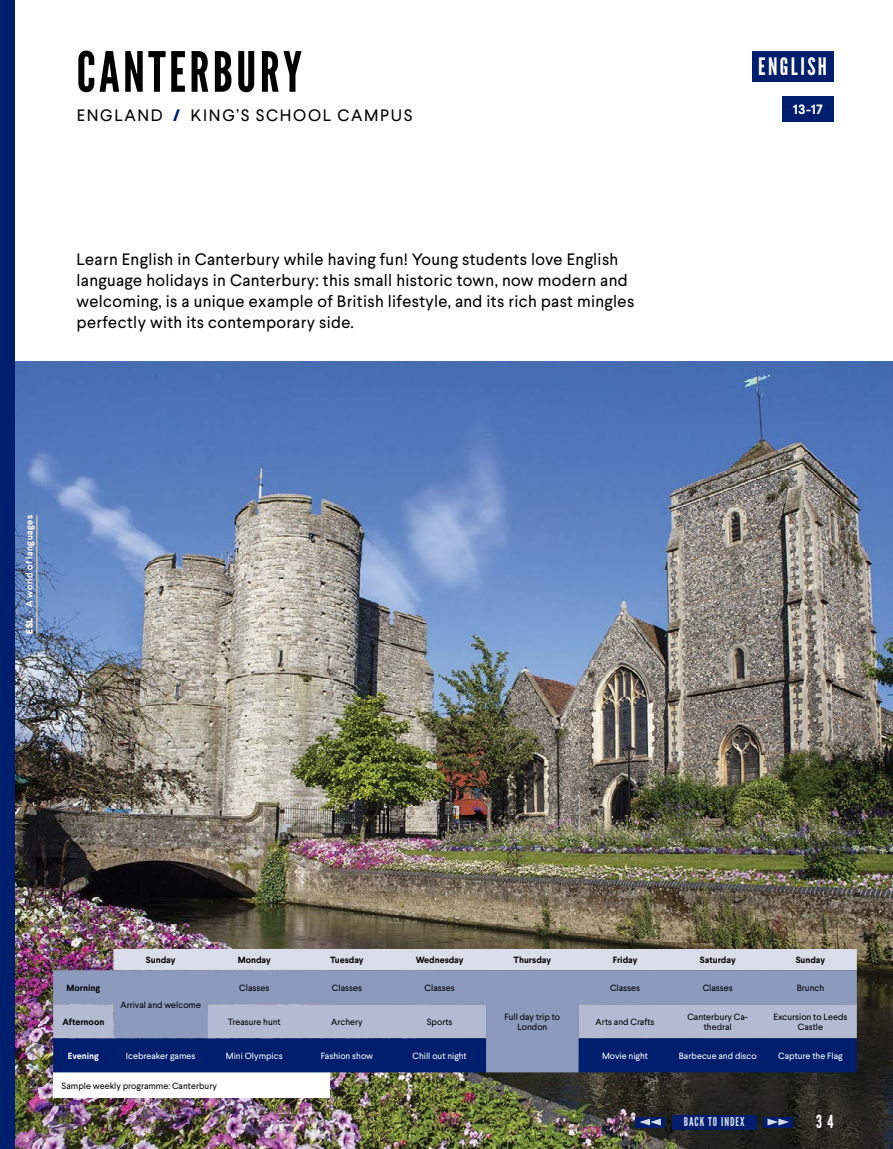
<style>
.page{position:relative;width:893px;height:1149px;background:#fff}
.page>*{position:absolute;margin:0;border:0;box-sizing:border-box;transform-origin:0 0}
.t1{font:55.35px "League Gothic";letter-spacing:.06em;color:#000}
.t2{font:24px "League Gothic";letter-spacing:.1em;color:#fff}
.t3{font:18px "League Gothic";color:#fff}
.t4{font:16.5px/21px "Larsseit";letter-spacing:.02em;color:#000}
.t5{font:16.5px "Larsseit";letter-spacing:.1em;color:#000}
.t6{font:700 13.5px "Larsseit";color:#fff}
.t7{font:12.15px "League Gothic";letter-spacing:.08em;color:#d7dceb}
.t8{font:9px/10.2px "Larsseit";color:#000;text-align:center}
.t9{font:9px "Larsseit";color:#fff}
.t10{font:700 9px "Larsseit";letter-spacing:-.005em;color:#000}
.t11{font:9px "Larsseit";letter-spacing:.045em;color:#fff}
.t12{font:700 9px "Larsseit";letter-spacing:-.005em;color:#fff}
.s1{font-weight:800;color:#001e6e}
.s2{font-weight:700}
</style>
<div class="page">
<img style="left:15px;top:361px;width:878px;height:787px">
<div style="left:782px;top:96px;width:51px;height:25px;background:#001e6e"></div>
<div style="left:764px;top:1116px;width:29px;height:10px;background:#001e6e"></div>
<svg style="left:767px;top:1118px;width:22px;height:7px"></svg>
<div style="left:672px;top:1114px;width:84px;height:14px;background:#001e6e"></div>
<div style="left:635px;top:1116px;width:30px;height:10px;background:#001e6e"></div>
<svg style="left:639px;top:1118px;width:22px;height:7px"></svg>
<div style="left:752px;top:51px;width:81px;height:30px;background:#001e6e"></div>
<div style="left:53px;top:1071px;width:277px;height:26px;background:#fff"></div>
<div style="left:114px;top:948px;width:743px;height:21px;background:#d9dde9"></div>
<div style="left:53px;top:969px;width:804px;height:34px;background:#8c9abe"></div>
<svg style="left:53px;top:1003px;width:804px;height:68px;background:#5f71a3"></svg>
<div style="left:0;top:0;width:15px;height:1148px;background:#001e6e"></div>
<hr style="left:37px;top:515px;width:1px;height:118px;background:#fff">
<h1 class="t1" style="left:77px;top:39px;width:227px">CANTERBURY</h1>
<p class="t5" style="left:77px;top:105px;width:337px">ENGLAND <span class="s1">/</span> KING’S SCHOOL CAMPUS</p>
<p class="t4" style="left:77px;top:248px;width:559px">Learn English in Canterbury while having fun! Young students love English language holidays in Canterbury: this small historic town, now modern and welcoming, is a unique example of British lifestyle, and its rich past mingles perfectly with its contemporary side.</p>
<p class="t11" style="left:24px;top:633px;width:120px;rotate:-90deg"><span class="s2">ESL</span> · A world of languages</p>
<h2 class="t2" style="left:758px;top:52px;width:70px">ENGLISH</h2>
<p class="t6" style="left:793px;top:100px;width:32px">13-17</p>
<p class="t10" style="left:67px;top:981px;width:35px">Morning</p>
<p class="t10" style="left:146px;top:953px;width:31px">Sunday</p>
<p class="t10" style="left:238px;top:953px;width:35px">Monday</p>
<p class="t10" style="left:330px;top:953px;width:35px">Tuesday</p>
<p class="t10" style="left:416px;top:953px;width:49px">Wednesday</p>
<p class="t10" style="left:514px;top:953px;width:39px">Thursday</p>
<p class="t10" style="left:613px;top:953px;width:26px">Friday</p>
<p class="t10" style="left:700px;top:953px;width:37px">Saturday</p>
<p class="t10" style="left:796px;top:953px;width:31px">Sunday</p>
<p class="t8" style="left:120px;top:999px;width:82px">Arrival and welcome</p>
<p class="t8" style="left:239px;top:982px;width:32px">Classes</p>
<p class="t8" style="left:332px;top:982px;width:32px">Classes</p>
<p class="t8" style="left:425px;top:982px;width:32px">Classes</p>
<p class="t8" style="left:610px;top:982px;width:32px">Classes</p>
<p class="t8" style="left:703px;top:982px;width:32px">Classes</p>
<p class="t8" style="left:797px;top:982px;width:29px">Brunch</p>
<p class="t8" style="left:505px;top:1011px;width:57px">Full day trip to<br>London</p>
<p class="t10" style="left:62px;top:1015px;width:43px">Afternoon</p>
<p class="t8" style="left:228px;top:1016px;width:55px">Treasure hunt</p>
<p class="t8" style="left:331px;top:1016px;width:33px">Archery</p>
<p class="t8" style="left:427px;top:1016px;width:27px">Sports</p>
<p class="t8" style="left:596px;top:1016px;width:60px">Arts and Crafts</p>
<p class="t8" style="left:687px;top:1011px;width:62px">Canterbury Ca&shy;thedral</p>
<p class="t8" style="left:773px;top:1011px;width:76px">Excursion to Leeds<br>Castle</p>
<p class="t12" style="left:68px;top:1049px;width:33px">Evening</p>
<p class="t9" style="left:126px;top:1049px;width:71px">Icebreaker games</p>
<p class="t9" style="left:226px;top:1049px;width:58px">Mini Olympics</p>
<p class="t9" style="left:321px;top:1049px;width:54px">Fashion show</p>
<p class="t9" style="left:413px;top:1049px;width:56px">Chill out night</p>
<p class="t9" style="left:602px;top:1049px;width:47px">Movie night</p>
<p class="t9" style="left:679px;top:1049px;width:79px">Barbecue and disco</p>
<p class="t9" style="left:778px;top:1049px;width:66px">Capture the Flag</p>
<p class="t8" style="left:62px;top:1079px;width:157px">Sample weekly programme: Canterbury</p>
<p class="t7" style="left:684px;top:1114px;width:62px">BACK TO INDEX</p>
<p class="t3" style="left:816px;top:1110px;width:19px">3 4</p>
</div>
